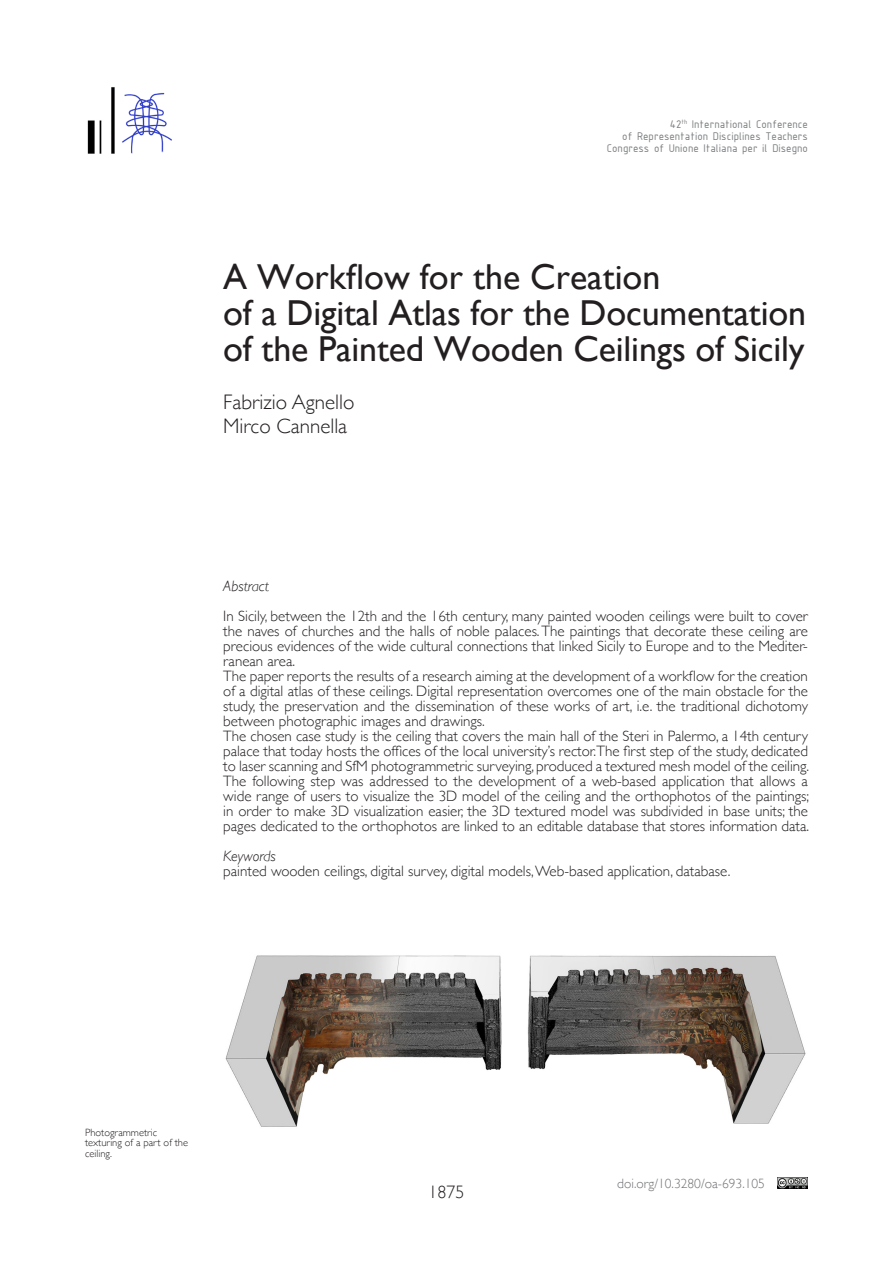
<style>
.page{position:relative;width:893px;height:1263px;background:#fff}
.page>*{position:absolute;margin:0;border:0;box-sizing:border-box;transform-origin:0 0}
.t1{font:36px/36px "Gill Sans";letter-spacing:-.005em;color:#231f20}
.t2{font:300 21px "Gill Sans";color:#231f20}
.t3{font:300 18px "Gill Sans";color:#231f20}
.t4{font:300 15px/15px "Gill Sans";color:#231f20;text-align:justify}
.t5{font:italic 300 15px "Gill Sans";color:#231f20}
.t6{font:300 13.5px "Gill Sans";color:#717275}
.t7{font:12px/12px "ISOCPEUR";color:#7a7c7f;text-align:right}
.t8{font:300 10.5px/10.5px "Gill Sans";color:#231f20}
</style>
<div class="page">
<img style="left:87px;top:87px;width:85px;height:67px">
<img style="left:778px;top:1178px;width:30px;height:10px">
<img style="left:225px;top:955px;width:581px;height:172px">
<p class="t7" style="left:607px;top:118px;width:203px">42<sup>th</sup> International Conference<br>of Representation Disciplines Teachers<br>Congress of Unione Italiana per il Disegno</p>
<p class="t1" style="left:223px;top:258px;width:439px">A Workflow for the Creation</p>
<p class="t1" style="left:223px;top:294px;width:584px">of a Digital Atlas for the Documentation of the Painted Wooden Ceilings of Sicily</p>
<p class="t2" style="left:223px;top:385px;width:133px">Fabrizio Agnello</p>
<p class="t2" style="left:223px;top:409px;width:126px">Mirco Cannella</p>
<p class="t5" style="left:223px;top:577px;width:47px">Abstract</p>
<p class="t4" style="left:223px;top:608px;width:586px">In Sicily, between the 12th and the 16th century, many painted wooden ceilings were built to cover the naves of churches and the halls of noble palaces. The paintings that decorate these ceiling are precious evidences of the wide cultural connections that linked Sicily to Europe and to the Mediter&shy;ranean area.</p>
<p class="t4" style="left:223px;top:668px;width:586px">The paper reports the results of a research aiming at the development of a workflow for the creation of a digital atlas of these ceilings. Digital representation overcomes one of the main obstacle for the study, the preservation and the dissemination of these works of art, i.e. the traditional dichotomy between photographic images and drawings.</p>
<p class="t4" style="left:223px;top:728px;width:587px">The chosen case study is the ceiling that covers the main hall of the Steri in Palermo, a 14th century palace that today hosts the offices of the local university’s rector.The first step of the study, dedicated to laser scanning and SfM photogrammetric surveying, produced a textured mesh model of the ceiling.</p>
<p class="t4" style="left:223px;top:773px;width:587px">The following step was addressed to the development of a web-based application that allows a wide range of users to visualize the 3D model of the ceiling and the orthophotos of the paintings; in order to make 3D visualization easier, the 3D textured model was subdivided in base units; the pages dedicated to the orthophotos are linked to an editable database that stores information data.</p>
<p class="t5" style="left:223px;top:847px;width:54px">Keywords</p>
<p class="t4" style="left:223px;top:863px;width:509px">painted wooden ceilings, digital survey, digital models, Web-based application, database.</p>
<p class="t8" style="left:85px;top:1126px;width:105px">Photogrammetric texturing of a part of the ceiling.</p>
<p class="t3" style="left:428px;top:1178px;width:37px">1875</p>
<p class="t6" style="left:617px;top:1172px;width:149px">doi.org/10.3280/oa-693.105</p>
</div>
